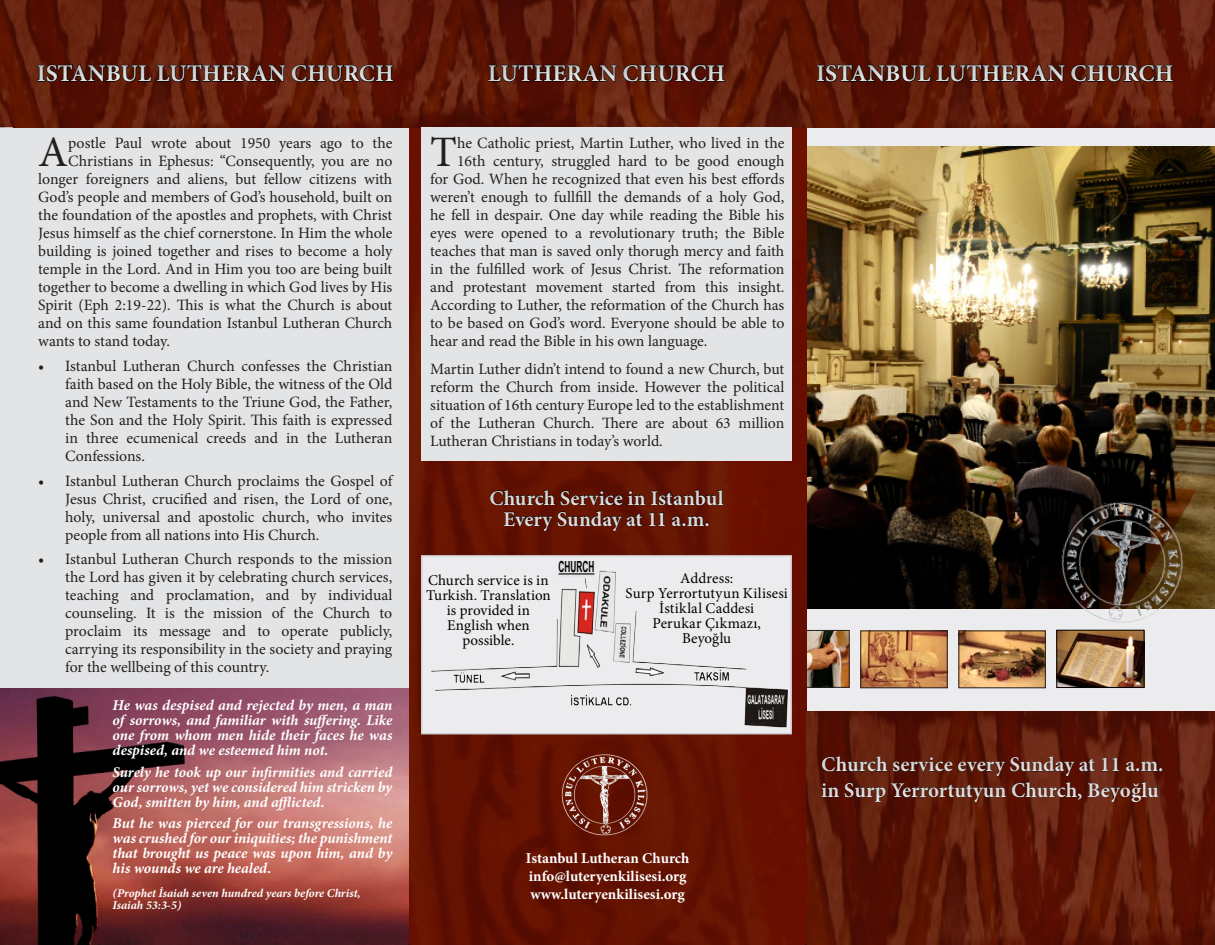
<style>
.page{position:relative;width:1215px;height:945px;background:#ececee}
.page>*{position:absolute;margin:0;border:0;box-sizing:border-box;transform-origin:0 0}
.t1{font:43.5px "Minion Pro";color:#231f20}
.t2{font:700 24px "Minion Pro";color:#fff}
.t3{font:700 21px/25.2px "Minion Pro";color:#fff}
.t4{font:700 21px/21px "Minion Pro";letter-spacing:-.01em;color:#fcfbfb;text-align:center}
.t5{font:15.75px/18px "Minion Pro";letter-spacing:-.005em;color:#231f20;text-align:justify}
.t6{font:700 15.3px "Arial Narrow";color:#000;scale:.66 1}
.t7{font:italic 700 15px/15px "Minion Pro";letter-spacing:-.005em;color:#fff;text-align:justify}
.t8{font:15px/15px "Minion Pro";letter-spacing:.01em;color:#000;text-align:center}
.t9{font:700 15px/18px "Minion Pro";color:#fff}
.t10{font:italic 700 12px/12px "Minion Pro";letter-spacing:-.005em;color:#fff}
</style>
<div class="page">
<img style="left:806px;top:632px;width:41px;height:54px">
<div style="left:792px;top:630px;width:57px;height:58px;border:1px solid #231f20"></div>
<img style="left:806px;top:147px;width:409px;height:462px">
<img style="left:409px;top:127px;width:397px;height:818px">
<img style="left:0;top:688px;width:409px;height:257px">
<img style="left:1059px;top:633px;width:83px;height:53px">
<div style="left:1057px;top:630px;width:87px;height:58px;border:1px solid #000"></div>
<img style="left:961px;top:633px;width:83px;height:53px">
<div style="left:959px;top:631px;width:87px;height:57px;border:1px solid #231f20"></div>
<img style="left:863px;top:633px;width:82px;height:53px">
<div style="left:861px;top:631px;width:86px;height:57px;border:1px solid #231f20"></div>
<img style="left:425px;top:560px;width:364px;height:171px">
<div style="left:421px;top:555px;width:371px;height:179px;border:2px solid #d1d2d4"></div>
<div style="left:420px;top:463px;width:372px;height:91px;background:#231f20;opacity:.2"></div>
<div style="left:0;top:127px;width:409px;height:561px;background:#e3e4e6"></div>
<img style="left:1053px;top:491px;width:141px;height:142px">
<img style="left:562px;top:753px;width:87px;height:83px">
<img style="left:0;top:0;width:1215px;height:127px">
<div style="left:411px;top:0;width:428px;height:105px;background:#231f20;opacity:.31"></div>
<div style="left:24px;top:53px;width:413px;height:40px;background:#231f20;opacity:.31"></div>
<img style="left:806px;top:711px;width:409px;height:234px">
<div style="left:812px;top:747px;width:393px;height:82px;background:#231f20;opacity:.2"></div>
<div style="left:421px;top:127px;width:371px;height:333px;background:#e3e4e6"></div>
<div style="left:805px;top:53px;width:410px;height:40px;background:#231f20;opacity:.31"></div>
<div style="left:559px;top:561px;width:36px;height:16px;background:#e3e4e6"></div>
<hr style="left:559px;top:573px;width:35px;height:1px;background:#000">
<h2 class="t2" style="left:37px;top:57px;width:359px">ISTANBUL LUTHERAN CHURCH</h2>
<h2 class="t2" style="left:488px;top:56px;width:239px">LUTHERAN CHURCH</h2>
<h1 class="t1" style="left:38px;top:123px;width:32px">A</h1>
<p class="t5" style="left:68px;top:134px;width:326px">postle Paul wrote about 1950 years ago to the</p>
<p class="t5" style="left:68px;top:152px;width:326px">Christians in Ephesus: “Consequently, you are no</p>
<p class="t5" style="left:38px;top:170px;width:356px">longer foreigners and aliens, but fellow citizens with</p>
<p class="t5" style="left:38px;top:188px;width:356px">God’s people and members of God’s household, built on</p>
<p class="t5" style="left:38px;top:206px;width:356px">the foundation of the apostles and prophets, with Christ</p>
<p class="t5" style="left:38px;top:224px;width:356px">Jesus himself as the chief cornerstone. In Him the whole</p>
<p class="t5" style="left:38px;top:242px;width:356px">building is joined together and rises to become a holy</p>
<p class="t5" style="left:38px;top:260px;width:356px">temple in the Lord. And in Him you too are being built</p>
<p class="t5" style="left:38px;top:278px;width:356px">together to become a dwelling in which God lives by His</p>
<p class="t5" style="left:38px;top:296px;width:356px">Spirit (Eph 2:19-22). This is what the Church is about</p>
<p class="t5" style="left:38px;top:314px;width:356px">and on this same foundation Istanbul Lutheran Church</p>
<p class="t5" style="left:38px;top:332px;width:133px">wants to stand today.</p>
<p class="t5" style="left:65px;top:357px;width:329px;text-indent:-27px">• Istanbul Lutheran Church confesses the Christian faith based on the Holy Bible, the witness of the Old and New Testaments to the Triune God, the Father, the Son and the Holy Spirit. This faith is expressed in three ecumenical creeds and in the Lutheran Confessions.</p>
<p class="t5" style="left:65px;top:472px;width:329px;text-indent:-27px">• Istanbul Lutheran Church proclaims the Gospel of Jesus Christ, crucified and risen, the Lord of one, holy, universal and apostolic church, who invites people from all nations into His Church.</p>
<p class="t5" style="left:65px;top:550px;width:329px;text-indent:-27px">• Istanbul Lutheran Church responds to the mission the Lord has given it by celebrating church services, teaching and proclamation, and by individual counseling. It is the mission of the Church to proclaim its message and to operate publicly, carrying its responsibility in the society and praying for the wellbeing of this country.</p>
<p class="t7" style="left:113px;top:697px;width:281px">He was despised and rejected by men, a man of sorrows, and familiar with suffering. Like one from whom men hide their faces he was despised, and we esteemed him not.</p>
<p class="t7" style="left:113px;top:764px;width:281px">Surely he took up our infirmities and carried our sorrows, yet we considered him stricken by God, smitten by him, and afflicted.</p>
<p class="t7" style="left:113px;top:816px;width:281px">But he was pierced for our transgressions, he was crushed for our iniquities; the punishment that brought us peace was upon him, and by his wounds we are healed.</p>
<p class="t10" style="left:113px;top:887px;width:250px">(Prophet İsaiah seven hundred years before Christ,<br>Isaiah 53:3-5)</p>
<h1 class="t1" style="left:430px;top:123px;width:28px">T</h1>
<p class="t5" style="left:457px;top:134px;width:329px">he Catholic priest, Martin Luther, who lived in the</p>
<p class="t5" style="left:457px;top:152px;width:329px">16th century, struggled hard to be good enough</p>
<p class="t5" style="left:430px;top:170px;width:356px">for God. When he recognized that even his best effords</p>
<p class="t5" style="left:430px;top:188px;width:356px">weren’t enough to fullfill the demands of a holy God,</p>
<p class="t5" style="left:430px;top:206px;width:356px">he fell in despair. One day while reading the Bible his</p>
<p class="t5" style="left:430px;top:224px;width:356px">eyes were opened to a revolutionary truth; the Bible</p>
<p class="t5" style="left:430px;top:242px;width:356px">teaches that man is saved only thorugh mercy and faith</p>
<p class="t5" style="left:430px;top:260px;width:356px">in the fulfilled work of Jesus Christ. The reformation</p>
<p class="t5" style="left:430px;top:278px;width:356px">and protestant movement started from this insight.</p>
<p class="t5" style="left:430px;top:296px;width:356px">According to Luther, the reformation of the Church has</p>
<p class="t5" style="left:430px;top:314px;width:356px">to be based on God’s word. Everyone should be able to</p>
<p class="t5" style="left:430px;top:332px;width:279px">hear and read the Bible in his own language.</p>
<p class="t5" style="left:430px;top:360px;width:356px">Martin Luther didn’t intend to found a new Church, but reform the Church from inside. However the political situation of 16th century Europe led to the establishment of the Lutheran Church. There are about 63 million Lutheran Christians in today’s world.</p>
<h3 class="t4" style="left:490px;top:487px;width:235px">Church Service in Istanbul<br>Every Sunday at 11 a.m.</h3>
<p class="t8" style="left:426px;top:572px;width:126px">Church service is in<br>Turkish. Translation is provided in<br>English when possible.</p>
<p class="t6" style="left:559px;top:555px;width:56px">CHURCH</p>
<p class="t8" style="left:626px;top:571px;width:164px">Address:<br>Surp Yerrortutyun Kilisesi<br>İstiklal Caddesi<br>Perukar Çıkmazı,<br>Beyoğlu</p>
<p class="t9" style="left:526px;top:849px;width:165px">Istanbul Lutheran Church info@luteryenkilisesi.org www.luteryenkilisesi.org</p>
<h2 class="t2" style="left:816px;top:57px;width:359px">ISTANBUL LUTHERAN CHURCH</h2>
<h3 class="t3" style="left:821px;top:752px;width:344px">Church service every Sunday at 11 a.m. in Surp Yerrortutyun Church, Beyoğlu</h3>
</div>
